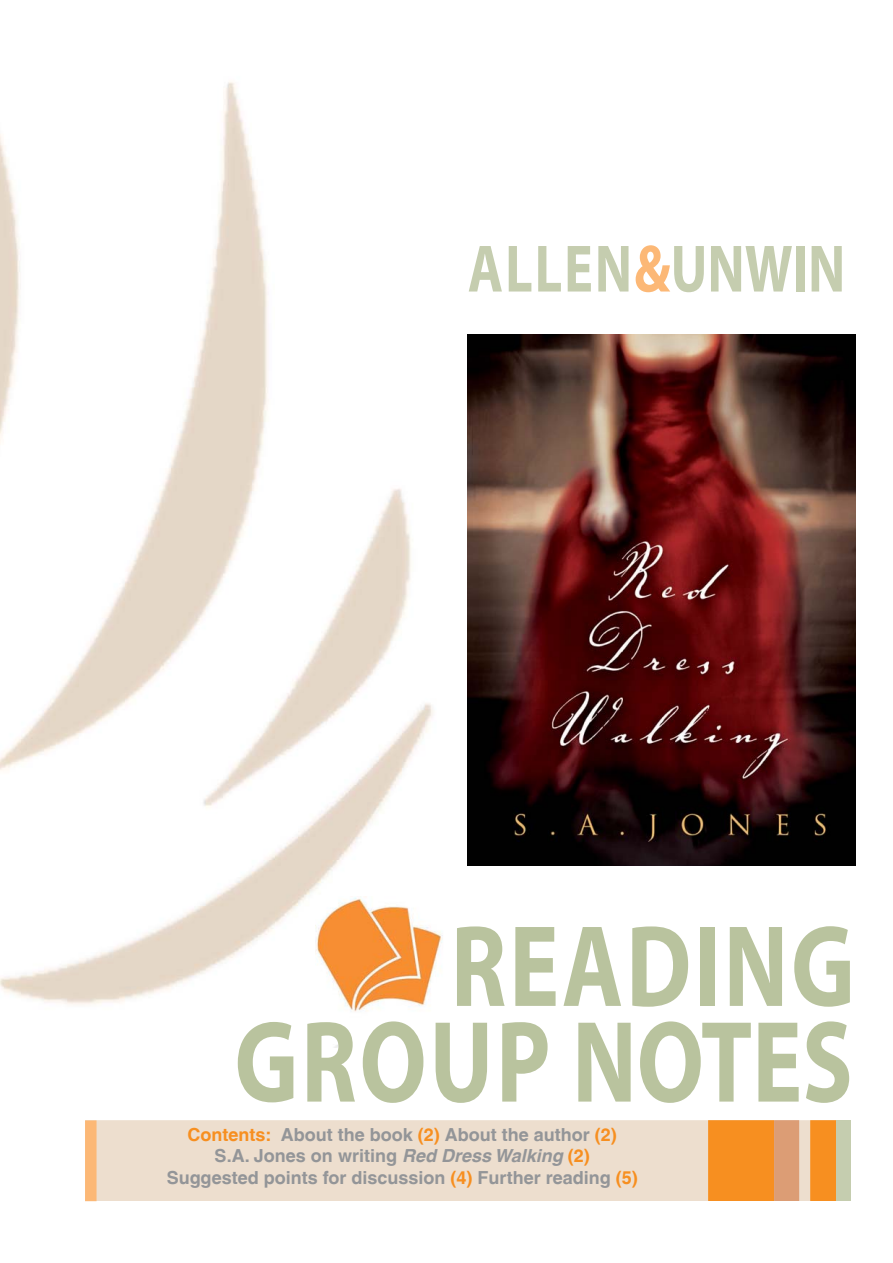
<style>
.page{position:relative;width:893px;height:1263px;background:#fff}
.page>*{position:absolute;margin:0;border:0;box-sizing:border-box;transform-origin:0 0}
.t1{font:700 117px "Myriad";letter-spacing:.03em;color:#b9c39e;scale:.8 1}
.t2{font:700 67.5px "Myriad";letter-spacing:.015em;color:#c5cdaf;scale:.8 1}
.t3{font:700 18px/21.6px "Helvetica";color:#939598;text-align:center}
.s1{color:#fcb876}
.s2{color:#f78f20}
.s3{font-style:italic}
</style>
<div class="page">
<div style="left:86px;top:1121px;width:764px;height:79px;background:#eddece"></div>
<div style="left:85px;top:1120px;width:765px;height:81px;border:2px solid #eddece"></div>
<div style="left:811px;top:1121px;width:28px;height:79px;background:#f78f20"></div>
<div style="left:810px;top:1120px;width:30px;height:81px;border:2px solid #f78f20"></div>
<div style="left:709px;top:1121px;width:64px;height:79px;background:#f78f20"></div>
<div style="left:708px;top:1120px;width:66px;height:81px;border:2px solid #f78f20"></div>
<div style="left:775px;top:1121px;width:23px;height:79px;background:#dc9d75"></div>
<div style="left:774px;top:1120px;width:25px;height:81px;border:2px solid #dc9d75"></div>
<div style="left:86px;top:1121px;width:10px;height:79px;background:#fcb876"></div>
<div style="left:85px;top:1120px;width:12px;height:81px;border:2px solid #fcb876"></div>
<div style="left:836px;top:1120px;width:14px;height:81px;background:#c5cdaf"></div>
<img style="left:0;top:82px;width:434px;height:966px">
<img style="left:315px;top:896px;width:128px;height:126px">
<img style="left:468px;top:335px;width:387px;height:531px">
<h2 class="t2" style="left:468px;top:244px;width:473px">ALLEN<span class="s1">&amp;</span>UNWIN</h2>
<h1 class="t1" style="left:451px;top:923px;width:506px">READING</h1>
<h1 class="t1" style="left:234px;top:1019px;width:774px">GROUP NOTES</h1>
<p class="t3" style="left:167px;top:1123px;width:473px"><span class="s2">Contents:</span> About the book <span class="s2">(2)</span> About the author <span class="s2">(2)<br></span>S.A. Jones on writing <span class="s3">Red Dress Walking</span> <span class="s2">(2)<br></span>Suggested points for discussion <span class="s2">(4)</span> Further reading <span class="s2">(5)</span></p>
</div>
